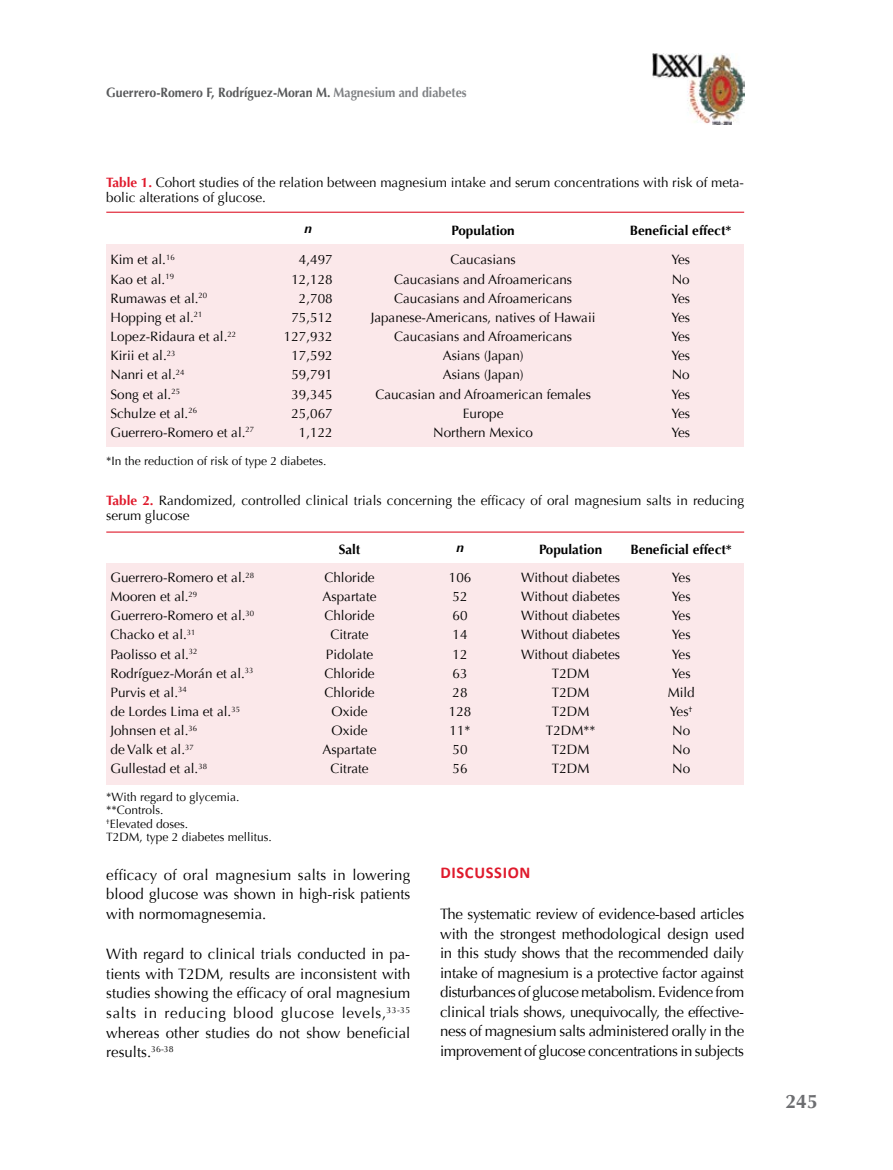
<style>
.page{position:relative;width:893px;height:1170px;background:#fff}
.page>*{position:absolute;margin:0;border:0;box-sizing:border-box;transform-origin:0 0}
.t1{font:700 19.5px "Optima";color:#6d6e71}
.t2{font:700 16.5px "Calibri";letter-spacing:.04em;color:#df1a2c}
.t3{font:15px/19.5px "Optima";color:#000;text-align:justify}
.t4{font:13.5px/15px "Optima";color:#000}
.t5{font:700 13.5px "Optima";color:#000}
.t6{font:700 13.5px "Optima";color:#58595b;scale:.91 1}
.t7{font:italic 700 13.5px "Optima";color:#000}
.t8{font:12px/13.5px "Optima";color:#000}
.s1{color:#808285}
.s2{font-weight:700;color:#df1a2c}
</style>
<div class="page">
<img style="left:653px;top:53px;width:91px;height:71px">
<div style="left:106px;top:244px;width:638px;height:202px;background:#fbe8ea"></div>
<hr style="left:106px;top:212px;width:638px;height:1px;background:#df1a2c">
<div style="left:106px;top:563px;width:638px;height:221px;background:#fbe8ea"></div>
<hr style="left:106px;top:531px;width:638px;height:1px;background:#df1a2c">
<p class="t6" style="left:106px;top:84px;width:398px">Guerrero-Romero F, Rodríguez-Moran M. <span class="s1">Magnesium and diabetes</span></p>
<p class="t4" style="left:106px;top:175px;width:639px"><span class="s2">Table 1.</span> Cohort studies of the relation between magnesium intake and serum concentrations with risk of meta&shy;bolic alterations of glucose.</p>
<p class="t7" style="left:305px;top:220px;width:9px">n</p>
<p class="t5" style="left:452px;top:223px;width:65px">Population</p>
<p class="t5" style="left:630px;top:223px;width:103px">Beneficial effect*</p>
<p class="t4" style="left:111px;top:252px;width:66px">Kim et al.<sup>16</sup></p>
<p class="t4" style="left:299px;top:252px;width:35px">4,497</p>
<p class="t4" style="left:450px;top:252px;width:67px">Caucasians</p>
<p class="t4" style="left:671px;top:252px;width:20px">Yes</p>
<p class="t4" style="left:111px;top:272px;width:65px">Kao et al.<sup>19</sup></p>
<p class="t4" style="left:291px;top:272px;width:43px">12,128</p>
<p class="t4" style="left:394px;top:272px;width:180px">Caucasians and Afroamericans</p>
<p class="t4" style="left:672px;top:272px;width:20px">No</p>
<p class="t4" style="left:111px;top:291px;width:98px">Rumawas et al.<sup>20</sup></p>
<p class="t4" style="left:299px;top:291px;width:35px">2,708</p>
<p class="t4" style="left:394px;top:291px;width:180px">Caucasians and Afroamericans</p>
<p class="t4" style="left:671px;top:291px;width:20px">Yes</p>
<p class="t4" style="left:111px;top:310px;width:94px">Hopping et al.<sup>21</sup></p>
<p class="t4" style="left:291px;top:310px;width:43px">75,512</p>
<p class="t4" style="left:371px;top:310px;width:226px">Japanese-Americans, natives of Hawaii</p>
<p class="t4" style="left:671px;top:310px;width:20px">Yes</p>
<p class="t4" style="left:111px;top:329px;width:127px">Lopez-Ridaura et al.<sup>22</sup></p>
<p class="t4" style="left:284px;top:329px;width:50px">127,932</p>
<p class="t4" style="left:394px;top:329px;width:180px">Caucasians and Afroamericans</p>
<p class="t4" style="left:671px;top:329px;width:20px">Yes</p>
<p class="t4" style="left:111px;top:348px;width:66px">Kirii et al.<sup>23</sup></p>
<p class="t4" style="left:291px;top:348px;width:43px">17,592</p>
<p class="t4" style="left:443px;top:348px;width:82px">Asians (Japan)</p>
<p class="t4" style="left:671px;top:348px;width:20px">Yes</p>
<p class="t4" style="left:111px;top:367px;width:75px">Nanri et al.<sup>24</sup></p>
<p class="t4" style="left:291px;top:367px;width:43px">59,791</p>
<p class="t4" style="left:443px;top:367px;width:82px">Asians (Japan)</p>
<p class="t4" style="left:672px;top:367px;width:20px">No</p>
<p class="t4" style="left:111px;top:386px;width:71px">Song et al.<sup>25</sup></p>
<p class="t4" style="left:291px;top:386px;width:43px">39,345</p>
<p class="t4" style="left:375px;top:386px;width:217px">Caucasian and Afroamerican females</p>
<p class="t4" style="left:671px;top:386px;width:20px">Yes</p>
<p class="t4" style="left:111px;top:406px;width:88px">Schulze et al.<sup>26</sup></p>
<p class="t4" style="left:291px;top:406px;width:43px">25,067</p>
<p class="t4" style="left:463px;top:406px;width:42px">Europe</p>
<p class="t4" style="left:671px;top:406px;width:20px">Yes</p>
<p class="t4" style="left:111px;top:425px;width:145px">Guerrero-Romero et al.<sup>27</sup></p>
<p class="t4" style="left:299px;top:425px;width:35px">1,122</p>
<p class="t4" style="left:433px;top:425px;width:101px">Northern Mexico</p>
<p class="t4" style="left:671px;top:425px;width:20px">Yes</p>
<p class="t8" style="left:106px;top:454px;width:222px">*In the reduction of risk of type 2 diabetes.</p>
<p class="t4" style="left:106px;top:493px;width:639px"><span class="s2">Table 2.</span> Randomized, controlled clinical trials concerning the efficacy of oral magnesium salts in reducing serum glucose</p>
<p class="t5" style="left:339px;top:541px;width:23px">Salt</p>
<p class="t7" style="left:456px;top:539px;width:9px">n</p>
<p class="t5" style="left:539px;top:541px;width:65px">Population</p>
<p class="t5" style="left:630px;top:541px;width:103px">Beneficial effect*</p>
<p class="t4" style="left:111px;top:570px;width:145px">Guerrero-Romero et al.<sup>28</sup></p>
<p class="t4" style="left:324px;top:570px;width:52px">Chloride</p>
<p class="t4" style="left:449px;top:570px;width:24px">106</p>
<p class="t4" style="left:521px;top:570px;width:100px">Without diabetes</p>
<p class="t4" style="left:672px;top:570px;width:20px">Yes</p>
<p class="t4" style="left:111px;top:589px;width:88px">Mooren et al.<sup>29</sup></p>
<p class="t4" style="left:323px;top:589px;width:56px">Aspartate</p>
<p class="t4" style="left:453px;top:589px;width:17px">52</p>
<p class="t4" style="left:521px;top:589px;width:100px">Without diabetes</p>
<p class="t4" style="left:672px;top:589px;width:20px">Yes</p>
<p class="t4" style="left:111px;top:608px;width:145px">Guerrero-Romero et al.<sup>30</sup></p>
<p class="t4" style="left:324px;top:608px;width:52px">Chloride</p>
<p class="t4" style="left:453px;top:608px;width:17px">60</p>
<p class="t4" style="left:521px;top:608px;width:100px">Without diabetes</p>
<p class="t4" style="left:672px;top:608px;width:20px">Yes</p>
<p class="t4" style="left:111px;top:627px;width:86px">Chacko et al.<sup>31</sup></p>
<p class="t4" style="left:330px;top:627px;width:40px">Citrate</p>
<p class="t4" style="left:453px;top:627px;width:17px">14</p>
<p class="t4" style="left:521px;top:627px;width:100px">Without diabetes</p>
<p class="t4" style="left:672px;top:627px;width:20px">Yes</p>
<p class="t4" style="left:111px;top:646px;width:89px">Paolisso et al.<sup>32</sup></p>
<p class="t4" style="left:326px;top:646px;width:49px">Pidolate</p>
<p class="t4" style="left:453px;top:646px;width:17px">12</p>
<p class="t4" style="left:521px;top:646px;width:100px">Without diabetes</p>
<p class="t4" style="left:672px;top:646px;width:20px">Yes</p>
<p class="t4" style="left:111px;top:665px;width:144px">Rodríguez-Morán et al.<sup>33</sup></p>
<p class="t4" style="left:324px;top:665px;width:52px">Chloride</p>
<p class="t4" style="left:453px;top:665px;width:17px">63</p>
<p class="t4" style="left:552px;top:665px;width:39px">T2DM</p>
<p class="t4" style="left:672px;top:665px;width:20px">Yes</p>
<p class="t4" style="left:111px;top:685px;width:78px">Purvis et al.<sup>34</sup></p>
<p class="t4" style="left:324px;top:685px;width:52px">Chloride</p>
<p class="t4" style="left:453px;top:685px;width:17px">28</p>
<p class="t4" style="left:552px;top:685px;width:39px">T2DM</p>
<p class="t4" style="left:668px;top:685px;width:29px">Mild</p>
<p class="t4" style="left:111px;top:704px;width:131px">de Lordes Lima et al.<sup>35</sup></p>
<p class="t4" style="left:332px;top:704px;width:38px">Oxide</p>
<p class="t4" style="left:449px;top:704px;width:24px">128</p>
<p class="t4" style="left:552px;top:704px;width:39px">T2DM</p>
<p class="t4" style="left:670px;top:704px;width:24px">Yes<sup>†</sup></p>
<p class="t4" style="left:111px;top:723px;width:88px">Johnsen et al.<sup>36</sup></p>
<p class="t4" style="left:332px;top:723px;width:38px">Oxide</p>
<p class="t4" style="left:450px;top:723px;width:23px">11*</p>
<p class="t4" style="left:546px;top:723px;width:51px">T2DM**</p>
<p class="t4" style="left:672px;top:723px;width:20px">No</p>
<p class="t4" style="left:111px;top:742px;width:85px">de Valk et al.<sup>37</sup></p>
<p class="t4" style="left:323px;top:742px;width:56px">Aspartate</p>
<p class="t4" style="left:453px;top:742px;width:17px">50</p>
<p class="t4" style="left:552px;top:742px;width:39px">T2DM</p>
<p class="t4" style="left:672px;top:742px;width:20px">No</p>
<p class="t4" style="left:111px;top:761px;width:98px">Gullestad et al.<sup>38</sup></p>
<p class="t4" style="left:330px;top:761px;width:40px">Citrate</p>
<p class="t4" style="left:453px;top:761px;width:17px">56</p>
<p class="t4" style="left:552px;top:761px;width:39px">T2DM</p>
<p class="t4" style="left:672px;top:761px;width:20px">No</p>
<p class="t8" style="left:106px;top:790px;width:167px">*With regard to glycemia. **Controls.<br><sup>†</sup>Elevated doses.<br>T2DM, type 2 diabetes mellitus.</p>
<p class="t3" style="left:106px;top:864px;width:306px">efficacy of oral magnesium salts in lowering blood glucose was shown in high-risk patients with normomagnesemia.</p>
<p class="t3" style="left:106px;top:944px;width:306px">With regard to clinical trials conducted in pa&shy;tients with T2DM, results are inconsistent with studies showing the efficacy of oral magnesium salts in reducing blood glucose levels,<sup>33-35 </sup>whereas other studies do not show beneficial results.<sup>36-38</sup></p>
<p class="t2" style="left:440px;top:862px;width:89px">DISCUSSION</p>
<p class="t3" style="left:440px;top:904px;width:306px">The systematic review of evidence-based articles with the strongest methodological design used in this study shows that the recommended daily intake of magnesium is a protective factor against disturbances of glucose metabolism. Evidence from clinical trials shows, unequivocally, the effective&shy;ness of magnesium salts administered orally in the improvement of glucose concentrations in subjects</p>
<h1 class="t1" style="left:785px;top:1089px;width:34px">245</h1>
</div>
